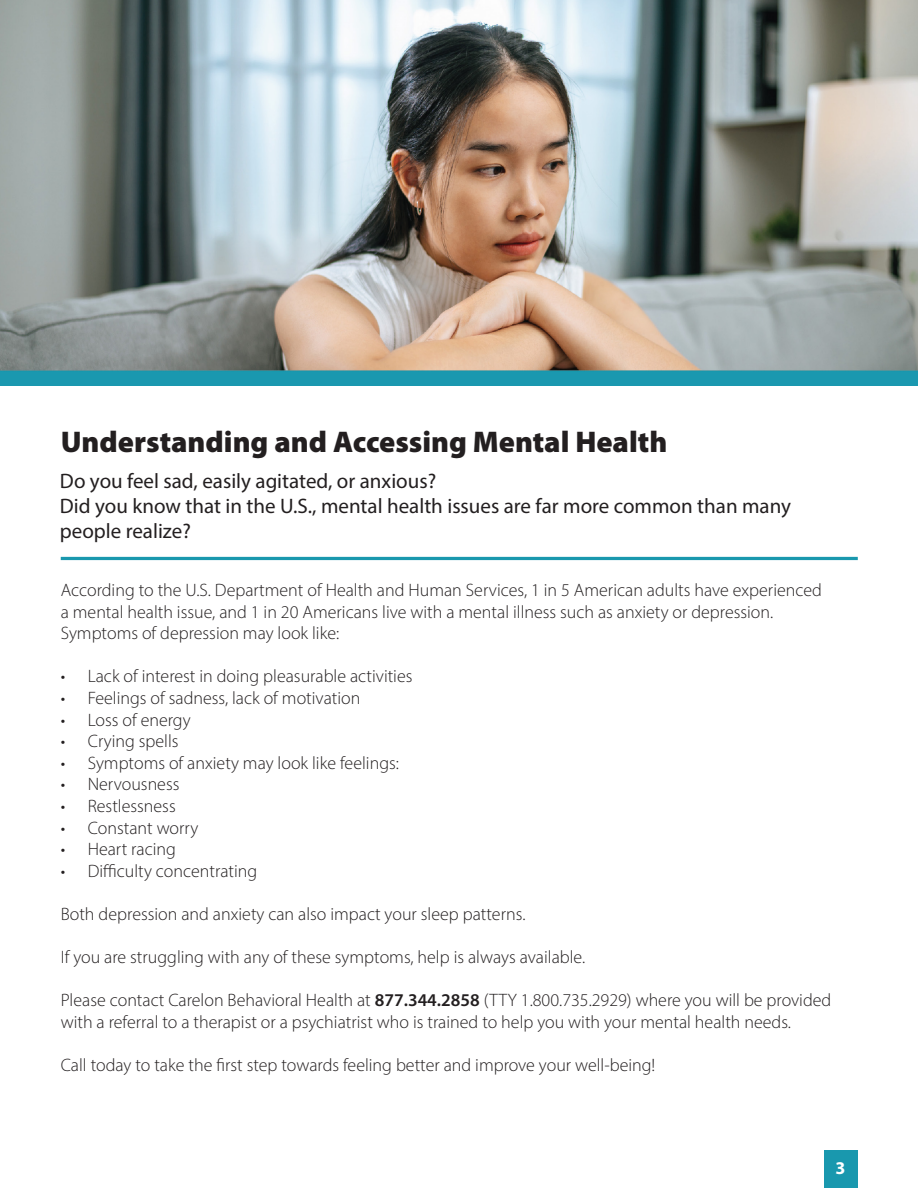
<style>
.page{position:relative;width:918px;height:1188px;background:#fff}
.page>*{position:absolute;margin:0;border:0;box-sizing:border-box;transform-origin:0 0}
.t1{font:900 30px "Myriad Pro";color:#231f20}
.t2{font:21px/25.2px "Myriad Pro";color:#231f20}
.t3{font:300 18px/21.6px "Myriad Pro";color:#231f20}
.t4{font:700 18px "Myriad Pro";color:#fff}
.s1{font-weight:600}
</style>
<div class="page">
<div style="left:824px;top:1151px;width:34px;height:37px;background:#1998ae"></div>
<hr style="left:61px;top:557px;width:797px;height:3px;background:#1998ae">
<img style="left:0;top:0;width:918px;height:386px">
<h2 class="t1" style="left:61px;top:422px;width:608px">Understanding and Accessing Mental Health</h2>
<p class="t2" style="left:60px;top:468px;width:733px">Do you feel sad, easily agitated, or anxious?<br>Did you know that in the U.S., mental health issues are far more common than many people realize?</p>
<p class="t3" style="left:61px;top:579px;width:763px">According to the U.S. Department of Health and Human Services, 1 in 5 American adults have experienced a mental health issue, and 1 in 20 Americans live with a mental illness such as anxiety or depression.<br>Symptoms of depression may look like:</p>
<p class="t3" style="left:61px;top:665px;width:353px">• Lack of interest in doing pleasurable activities</p>
<p class="t3" style="left:61px;top:687px;width:301px">• Feelings of sadness, lack of motivation</p>
<p class="t3" style="left:61px;top:709px;width:131px">• Loss of energy</p>
<p class="t3" style="left:61px;top:730px;width:119px">• Crying spells</p>
<p class="t3" style="left:61px;top:752px;width:340px">• Symptoms of anxiety may look like feelings:</p>
<p class="t3" style="left:61px;top:773px;width:120px">• Nervousness</p>
<p class="t3" style="left:61px;top:795px;width:116px">• Restlessness</p>
<p class="t3" style="left:61px;top:817px;width:139px">• Constant worry</p>
<p class="t3" style="left:61px;top:838px;width:117px">• Heart racing</p>
<p class="t3" style="left:61px;top:860px;width:198px">• Difficulty concentrating</p>
<p class="t3" style="left:61px;top:903px;width:466px">Both depression and anxiety can also impact your sleep patterns.</p>
<p class="t3" style="left:61px;top:946px;width:526px">If you are struggling with any of these symptoms, help is always available.</p>
<p class="t3" style="left:61px;top:989px;width:772px">Please contact Carelon Behavioral Health at <span class="s1">877.344.2858</span> (TTY 1.800.735.2929) where you will be provided with a referral to a therapist or a psychiatrist who is trained to help you with your mental health needs.</p>
<p class="t3" style="left:61px;top:1054px;width:596px">Call today to take the first step towards feeling better and improve your well-being!</p>
<p class="t4" style="left:835px;top:1156px;width:11px">3</p>
</div>
